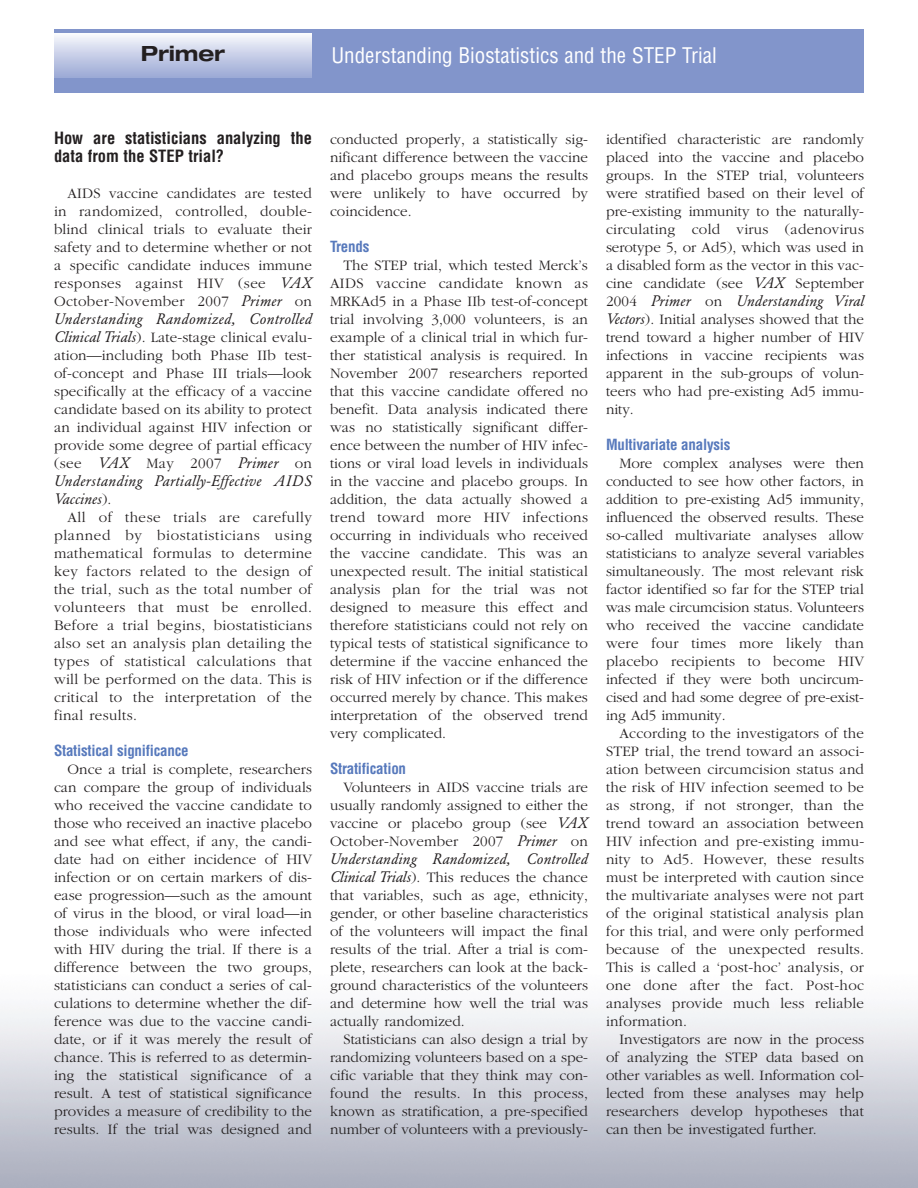
<style>
.page{position:relative;width:918px;height:1188px;background:#fff}
.page>*{position:absolute;margin:0;border:0;box-sizing:border-box;transform-origin:0 0}
.t1{font:condensed 21px "Helvetica";color:#fff}
.t2{font:700 expanded 21px "Helvetica Neue";letter-spacing:-.01em;color:#231f20}
.t3{font:700 condensed 16.5px/18px "Helvetica";color:#231f20}
.t4{font:300 15px/18px "Garamond";letter-spacing:.005em;color:#231f20;text-align:justify}
.t5{font:italic 15px/18px "Garamond BE";letter-spacing:.02em;color:#231f20}
.t6{font:700 condensed 15px "Helvetica";letter-spacing:-.015em;color:#5779bc}
.s1{font-family:"Garamond BE";font-weight:400;font-style:italic}
.s2{font-family:"Garamond";font-weight:300;font-style:normal}
</style>
<div class="page">
<div style="left:54px;top:29px;width:810px;height:63px;background:#8295cb"></div>
<div style="left:54px;top:33px;width:258px;height:44px;background:linear-gradient(to bottom,#f8f9fd,#9eabd6)"></div>
<h1 class="t2" style="left:141px;top:46px;width:86px">Primer</h1>
<h1 class="t1" style="left:332px;top:43px;width:387px">Understanding Biostatistics and the STEP Trial</h1>
<p class="t3" style="left:54px;top:129px;width:259px">How are statisticians analyzing the data from the STEP trial?</p>
<p class="t4" style="left:54px;top:184px;width:260px;text-indent:14px">AIDS vaccine candidates are tested in randomized, controlled, double&shy;blind clinical trials to evaluate their safety and to determine whether or not a specific candidate induces immune responses against HIV (see <span class="s1">VAX </span>October-November 2007 <span class="s1">Primer</span> on</p>
<p class="t5" style="left:54px;top:311px;width:259px">Understanding Randomized, Controlled</p>
<p class="t4" style="left:54px;top:328px;width:260px"><span class="s1">Clinical Trials</span>). Late-stage clinical evalu&shy;ation—including both Phase IIb test&shy;of-concept and Phase III trials—look specifically at the efficacy of a vaccine candidate based on its ability to protect an individual against HIV infection or provide some degree of partial efficacy (see <span class="s1">VAX</span> May 2007 <span class="s1">Primer</span> on</p>
<p class="t5" style="left:54px;top:473px;width:260px">Understanding Partially-Effective AIDS<br>Vaccines<span class="s2">).</span></p>
<p class="t4" style="left:54px;top:508px;width:260px;text-indent:14px">All of these trials are carefully planned by biostatisticians using mathematical formulas to determine key factors related to the design of the trial, such as the total number of volunteers that must be enrolled.<br>Before a trial begins, biostatisticians also set an analysis plan detailing the types of statistical calculations that will be performed on the data. This is critical to the interpretation of the final results.</p>
<p class="t6" style="left:54px;top:742px;width:136px">Statistical significance</p>
<p class="t4" style="left:54px;top:760px;width:260px;text-indent:14px">Once a trial is complete, researchers can compare the group of individuals who received the vaccine candidate to those who received an inactive placebo and see what effect, if any, the candi&shy;date had on either incidence of HIV infection or on certain markers of dis&shy;ease progression—such as the amount of virus in the blood, or viral load—in those individuals who were infected with HIV during the trial. If there is a difference between the two groups, statisticians can conduct a series of cal&shy;culations to determine whether the dif&shy;ference was due to the vaccine candi&shy;date, or if it was merely the result of chance. This is referred to as determin&shy;ing the statistical significance of a result. A test of statistical significance provides a measure of credibility to the results. If the trial was designed and</p>
<p class="t4" style="left:330px;top:130px;width:260px">conducted properly, a statistically sig&shy;nificant difference between the vaccine and placebo groups means the results were unlikely to have occurred by coincidence.</p>
<p class="t6" style="left:330px;top:238px;width:41px">Trends</p>
<p class="t4" style="left:330px;top:256px;width:260px;text-indent:14px">The STEP trial, which tested Merck’s AIDS vaccine candidate known as MRKAd5 in a Phase IIb test-of-concept trial involving 3,000 volunteers, is an example of a clinical trial in which fur&shy;ther statistical analysis is required. In November 2007 researchers reported that this vaccine candidate offered no benefit. Data analysis indicated there was no statistically significant differ&shy;ence between the number of HIV infec&shy;tions or viral load levels in individuals in the vaccine and placebo groups. In addition, the data actually showed a trend toward more HIV infections occurring in individuals who received the vaccine candidate. This was an unexpected result. The initial statistical analysis plan for the trial was not designed to measure this effect and therefore statisticians could not rely on typical tests of statistical significance to determine if the vaccine enhanced the risk of HIV infection or if the difference occurred merely by chance. This makes interpretation of the observed trend very complicated.</p>
<p class="t6" style="left:330px;top:760px;width:78px">Stratification</p>
<p class="t4" style="left:330px;top:778px;width:260px;text-indent:14px">Volunteers in AIDS vaccine trials are usually randomly assigned to either the vaccine or placebo group (see <span class="s1">VAX </span>October-November 2007 <span class="s1">Primer</span> on</p>
<p class="t5" style="left:330px;top:851px;width:259px">Understanding Randomized, Controlled</p>
<p class="t4" style="left:330px;top:868px;width:260px"><span class="s1">Clinical Trials</span>). This reduces the chance that variables, such as age, ethnicity, gender, or other baseline characteristics of the volunteers will impact the final results of the trial. After a trial is com&shy;plete, researchers can look at the back&shy;ground characteristics of the volunteers and determine how well the trial was actually randomized.</p>
<p class="t4" style="left:330px;top:1030px;width:260px;text-indent:14px">Statisticians can also design a trial by randomizing volunteers based on a spe&shy;cific variable that they think may con&shy;found the results. In this process, known as stratification, a pre-specified number of volunteers with a previously-</p>
<p class="t4" style="left:606px;top:130px;width:260px">identified characteristic are randomly placed into the vaccine and placebo groups. In the STEP trial, volunteers were stratified based on their level of pre-existing immunity to the naturally&shy;circulating cold virus (adenovirus serotype 5, or Ad5), which was used in a disabled form as the vector in this vac&shy;cine candidate (see <span class="s1">VAX</span> September</p>
<p class="t5" style="left:606px;top:293px;width:260px"><span class="s2">2004</span> Primer <span class="s2">on</span> Understanding Viral</p>
<p class="t4" style="left:606px;top:310px;width:259px"><span class="s1">Vectors</span>). Initial analyses showed that the trend toward a higher number of HIV infections in vaccine recipients was apparent in the sub-groups of volun&shy;teers who had pre-existing Ad5 immu&shy;nity.</p>
<p class="t6" style="left:606px;top:436px;width:126px">Multivariate analysis</p>
<p class="t4" style="left:606px;top:454px;width:260px;text-indent:14px">More complex analyses were then conducted to see how other factors, in addition to pre-existing Ad5 immunity, influenced the observed results. These so-called multivariate analyses allow statisticians to analyze several variables simultaneously. The most relevant risk factor identified so far for the STEP trial was male circumcision status. Volunteers who received the vaccine candidate were four times more likely than placebo recipients to become HIV infected if they were both uncircum&shy;cised and had some degree of pre-exist&shy;ing Ad5 immunity.</p>
<p class="t4" style="left:606px;top:724px;width:260px;text-indent:14px">According to the investigators of the STEP trial, the trend toward an associ&shy;ation between circumcision status and the risk of HIV infection seemed to be as strong, if not stronger, than the trend toward an association between HIV infection and pre-existing immu&shy;nity to Ad5. However, these results must be interpreted with caution since the multivariate analyses were not part of the original statistical analysis plan for this trial, and were only performed because of the unexpected results.<br>This is called a ‘post-hoc’ analysis, or one done after the fact. Post-hoc analyses provide much less reliable information.</p>
<p class="t4" style="left:606px;top:1030px;width:260px;text-indent:14px">Investigators are now in the process of analyzing the STEP data based on other variables as well. Information col&shy;lected from these analyses may help researchers develop hypotheses that can then be investigated further.</p>
</div>
